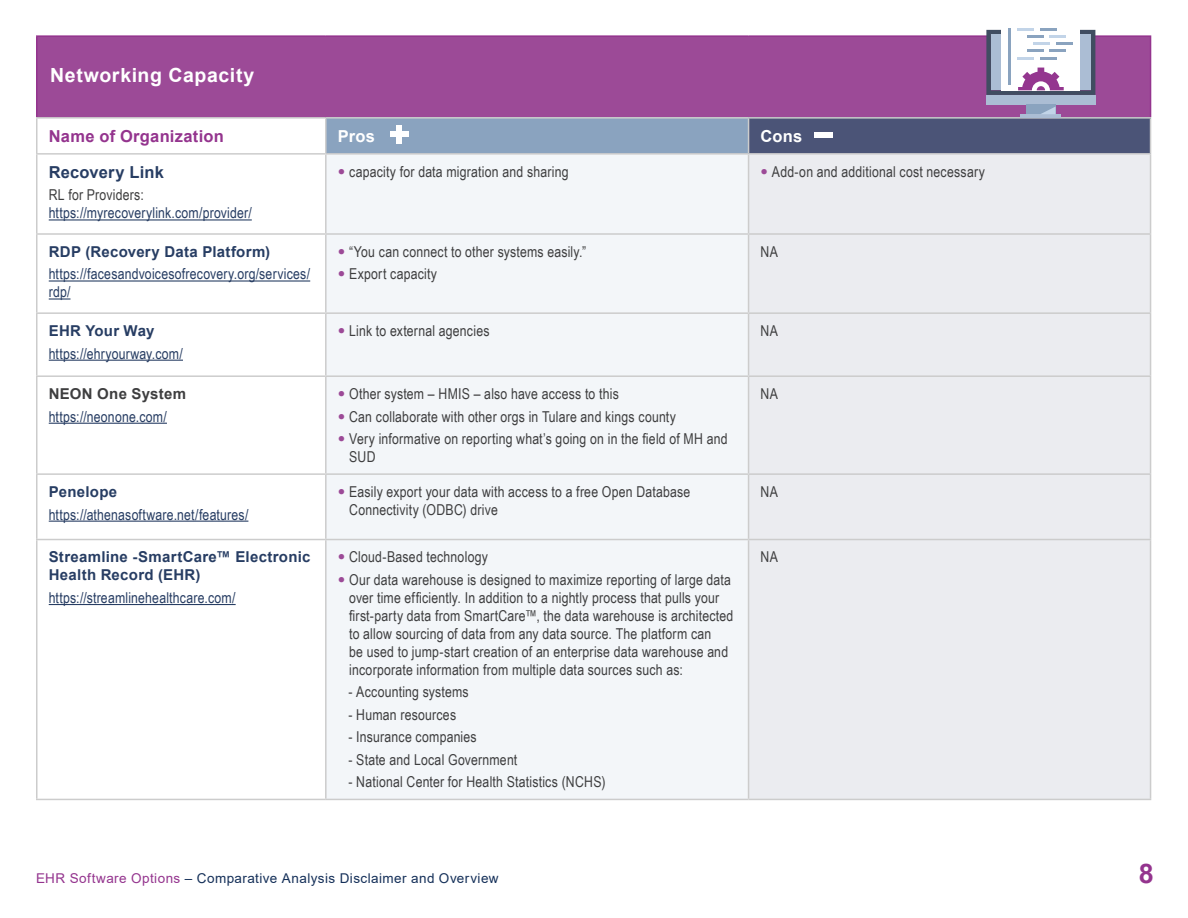
<style>
.page{position:relative;width:1188px;height:918px;background:#fff}
.page>*{position:absolute;margin:0;border:0;box-sizing:border-box;transform-origin:0 0}
.t1{font:700 27px "Arial";color:#94348e}
.t2{font:700 19.5px "Arial";letter-spacing:.03em;color:#fff}
.Body_Copy{font:700 16.5px "Arial";letter-spacing:.015em;color:#94348e}
.Body_Copy-2{font:700 16.5px "Arial";letter-spacing:.01em;color:#273d63}
.Body_Copy-3{font:700 16.5px "Arial";letter-spacing:.01em;color:#fff}
.Body_Copy-4{font:15px/18px "Arial Narrow";letter-spacing:.015em;color:#3e3e3f}
.Body_Copy-5{font:15px/18px "Arial Narrow";letter-spacing:.015em;color:#273d63}
.Body_Copy-6{font:700 15px/18px "Arial";letter-spacing:.02em;color:#273d63}
.Body_Copy-7{font:700 15px "Arial";letter-spacing:.02em;color:#3e3e3f}
.t3{font:13.5px "Arial";letter-spacing:.035em;color:#153059}
.s1{color:#3e3e3f}
.s2{font-family:"Helvetica Neue LT Com";font-weight:500;font-stretch:condensed;color:#9c4a97}
.s3{color:#94348e}
</style>
<div class="page">
<div style="left:37px;top:36px;width:1114px;height:82px;background:#9c4a97"></div>
<div style="left:326px;top:118px;width:423px;height:36px;background:#8aa3bf"></div>
<div style="left:749px;top:118px;width:402px;height:36px;background:#4b5477"></div>
<div style="left:327px;top:155px;width:421px;height:644px;background:#f3f6f9"></div>
<div style="left:749px;top:155px;width:401px;height:644px;background:#ebecf0"></div>
<hr style="left:36px;top:35px;width:290px;height:2px;background:#94348e">
<hr style="left:36px;top:37px;width:2px;height:80px;background:#94348e">
<hr style="left:326px;top:35px;width:423px;height:2px;background:#94348e">
<hr style="left:749px;top:35px;width:402px;height:2px;background:#94348e">
<hr style="left:1150px;top:37px;width:1px;height:80px;background:#94348e">
<hr style="left:36px;top:117px;width:290px;height:2px;background:#ccc">
<hr style="left:36px;top:119px;width:2px;height:34px;background:#ccc">
<hr style="left:326px;top:117px;width:423px;height:2px;background:#ccc">
<hr style="left:325px;top:119px;width:2px;height:34px;background:#ccc">
<hr style="left:749px;top:117px;width:402px;height:2px;background:#ccc">
<hr style="left:748px;top:119px;width:1px;height:34px;background:#ccc">
<hr style="left:1150px;top:119px;width:1px;height:34px;background:#ccc">
<hr style="left:36px;top:153px;width:290px;height:2px;background:#ccc">
<hr style="left:36px;top:155px;width:2px;height:78px;background:#ccc">
<hr style="left:326px;top:153px;width:423px;height:2px;background:#ccc">
<hr style="left:325px;top:155px;width:2px;height:78px;background:#ccc">
<hr style="left:749px;top:153px;width:402px;height:2px;background:#ccc">
<hr style="left:748px;top:155px;width:1px;height:78px;background:#ccc">
<hr style="left:1150px;top:155px;width:1px;height:78px;background:#ccc">
<hr style="left:36px;top:233px;width:290px;height:2px;background:#ccc">
<hr style="left:36px;top:235px;width:2px;height:77px;background:#ccc">
<hr style="left:326px;top:233px;width:423px;height:2px;background:#ccc">
<hr style="left:325px;top:235px;width:2px;height:77px;background:#ccc">
<hr style="left:749px;top:233px;width:402px;height:2px;background:#ccc">
<hr style="left:748px;top:235px;width:1px;height:77px;background:#ccc">
<hr style="left:1150px;top:235px;width:1px;height:77px;background:#ccc">
<hr style="left:36px;top:312px;width:290px;height:2px;background:#ccc">
<hr style="left:36px;top:314px;width:2px;height:61px;background:#ccc">
<hr style="left:326px;top:312px;width:423px;height:2px;background:#ccc">
<hr style="left:325px;top:314px;width:2px;height:61px;background:#ccc">
<hr style="left:749px;top:312px;width:402px;height:2px;background:#ccc">
<hr style="left:748px;top:314px;width:1px;height:61px;background:#ccc">
<hr style="left:1150px;top:314px;width:1px;height:61px;background:#ccc">
<hr style="left:36px;top:375px;width:290px;height:2px;background:#ccc">
<hr style="left:36px;top:377px;width:2px;height:96px;background:#ccc">
<hr style="left:326px;top:375px;width:423px;height:2px;background:#ccc">
<hr style="left:325px;top:377px;width:2px;height:96px;background:#ccc">
<hr style="left:749px;top:375px;width:402px;height:2px;background:#ccc">
<hr style="left:748px;top:377px;width:1px;height:96px;background:#ccc">
<hr style="left:1150px;top:377px;width:1px;height:96px;background:#ccc">
<hr style="left:36px;top:473px;width:290px;height:2px;background:#ccc">
<hr style="left:36px;top:475px;width:2px;height:64px;background:#ccc">
<hr style="left:326px;top:473px;width:423px;height:2px;background:#ccc">
<hr style="left:325px;top:475px;width:2px;height:64px;background:#ccc">
<hr style="left:749px;top:473px;width:402px;height:2px;background:#ccc">
<hr style="left:748px;top:475px;width:1px;height:64px;background:#ccc">
<hr style="left:1150px;top:475px;width:1px;height:64px;background:#ccc">
<hr style="left:36px;top:539px;width:290px;height:1px;background:#ccc">
<hr style="left:36px;top:540px;width:2px;height:259px;background:#ccc">
<hr style="left:326px;top:539px;width:423px;height:1px;background:#ccc">
<hr style="left:325px;top:540px;width:2px;height:259px;background:#ccc">
<hr style="left:749px;top:539px;width:402px;height:1px;background:#ccc">
<hr style="left:748px;top:540px;width:1px;height:259px;background:#ccc">
<hr style="left:1150px;top:540px;width:1px;height:259px;background:#ccc">
<hr style="left:36px;top:799px;width:290px;height:1px;background:#ccc">
<hr style="left:326px;top:799px;width:423px;height:1px;background:#ccc">
<hr style="left:749px;top:799px;width:402px;height:1px;background:#ccc">
<hr style="left:49px;top:219px;width:203px;height:2px;background:#273d63">
<hr style="left:49px;top:280px;width:261px;height:2px;background:#273d63">
<hr style="left:49px;top:298px;width:22px;height:2px;background:#273d63">
<hr style="left:49px;top:360px;width:134px;height:1px;background:#273d63">
<hr style="left:49px;top:423px;width:118px;height:1px;background:#273d63">
<hr style="left:49px;top:521px;width:199px;height:1px;background:#273d63">
<hr style="left:49px;top:604px;width:187px;height:1px;background:#273d63">
<div style="left:397px;top:125px;width:5px;height:18px;background:#fff"></div>
<div style="left:390px;top:132px;width:18px;height:5px;background:#fff"></div>
<div style="left:814px;top:132px;width:18px;height:6px;background:#fff"></div>
<div style="left:986px;top:95px;width:109px;height:9px;background:#abbdd4"></div>
<hr style="left:1021px;top:114px;width:40px;height:4px;background:#abbdd4">
<div style="left:1026px;top:104px;width:30px;height:10px;background:#8aa3bf"></div>
<svg style="left:1041px;top:107px;width:15px;height:7px"></svg>
<svg style="left:986px;top:28px;width:109px;height:67px;background:#c3c2d3"></svg>
<h1 class="t2" style="left:50px;top:61px;width:206px">Networking Capacity</h1>
<p class="Body_Copy" style="left:49px;top:124px;width:177px">Name of Organization</p>
<p class="Body_Copy-3" style="left:338px;top:124px;width:39px">Pros</p>
<p class="Body_Copy-3" style="left:761px;top:124px;width:43px">Cons</p>
<p class="Body_Copy-2" style="left:49px;top:160px;width:117px">Recovery Link</p>
<p class="Body_Copy-5" style="left:49px;top:186px;width:205px"><span class="s1">RL for Providers: </span>https://myrecoverylink.com/provider/</p>
<p class="Body_Copy-4" style="left:338px;top:162px;width:232px"><span class="s2">•</span> capacity for data migration and sharing</p>
<p class="Body_Copy-4" style="left:761px;top:162px;width:226px"><span class="s2">•</span> Add-on and additional cost necessary</p>
<p class="Body_Copy-6" style="left:49px;top:243px;width:223px">RDP (Recovery Data Platform)</p>
<p class="Body_Copy-5" style="left:49px;top:265px;width:263px">https://facesandvoicesofrecovery.org/services/ rdp/</p>
<p class="Body_Copy-4" style="left:338px;top:242px;width:250px"><span class="s2">•</span> “You can connect to other systems easily.”</p>
<p class="Body_Copy-4" style="left:338px;top:265px;width:101px"><span class="s2">•</span> Export capacity</p>
<p class="Body_Copy-4" style="left:761px;top:242px;width:19px">NA</p>
<p class="Body_Copy-6" style="left:49px;top:322px;width:107px">EHR Your Way</p>
<p class="Body_Copy-5" style="left:49px;top:344px;width:136px">https://ehryourway.com/</p>
<p class="Body_Copy-4" style="left:338px;top:321px;width:153px"><span class="s2">•</span> Link to external agencies</p>
<p class="Body_Copy-4" style="left:761px;top:321px;width:19px">NA</p>
<p class="Body_Copy-7" style="left:49px;top:383px;width:139px">NEON One System</p>
<p class="Body_Copy-5" style="left:49px;top:407px;width:120px">https://neonone.com/</p>
<p class="Body_Copy-4" style="left:338px;top:384px;width:283px"><span class="s2">•</span> Other system – HMIS – also have access to this</p>
<p class="Body_Copy-4" style="left:338px;top:407px;width:340px"><span class="s2">•</span> Can collaborate with other orgs in Tulare and kings county</p>
<p class="Body_Copy-4" style="left:349px;top:429px;width:380px;text-indent:-11px"><span class="s2">•</span> Very informative on reporting what’s going on in the field of MH and<br>SUD</p>
<p class="Body_Copy-4" style="left:761px;top:384px;width:19px">NA</p>
<p class="Body_Copy-6" style="left:49px;top:483px;width:70px">Penelope</p>
<p class="Body_Copy-5" style="left:49px;top:505px;width:201px">https://athenasoftware.net/features/</p>
<p class="Body_Copy-4" style="left:349px;top:482px;width:343px;text-indent:-11px"><span class="s2">•</span> Easily export your data with access to a free Open Database<br>Connectivity (ODBC) drive</p>
<p class="Body_Copy-4" style="left:761px;top:482px;width:19px">NA</p>
<p class="Body_Copy-6" style="left:49px;top:548px;width:263px">Streamline -SmartCare™ Electronic<br>Health Record (EHR)</p>
<p class="Body_Copy-5" style="left:49px;top:588px;width:188px">https://streamlinehealthcare.com/</p>
<p class="Body_Copy-4" style="left:338px;top:548px;width:152px"><span class="s2">•</span> Cloud-Based technology</p>
<p class="Body_Copy-4" style="left:349px;top:570px;width:386px;text-indent:-11px"><span class="s2">•</span> Our data warehouse is designed to maximize reporting of large data over time efficiently. In addition to a nightly process that pulls your first-party data from SmartCare™, the data warehouse is architected to allow sourcing of data from any data source. The platform can<br>be used to jump-start creation of an enterprise data warehouse and incorporate information from multiple data sources such as:</p>
<p class="Body_Copy-4" style="left:349px;top:683px;width:122px">- Accounting systems</p>
<p class="Body_Copy-4" style="left:349px;top:705px;width:109px">- Human resources</p>
<p class="Body_Copy-4" style="left:349px;top:728px;width:130px">- Insurance companies</p>
<p class="Body_Copy-4" style="left:349px;top:750px;width:170px">- State and Local Government</p>
<p class="Body_Copy-4" style="left:349px;top:773px;width:259px">- National Center for Health Statistics (NCHS)</p>
<p class="Body_Copy-4" style="left:761px;top:548px;width:19px">NA</p>
<p class="t3" style="left:36px;top:869px;width:464px"><span class="s3">EHR Software Options</span> – Comparative Analysis Disclaimer and Overview</p>
<h1 class="t1" style="left:1139px;top:855px;width:17px">8</h1>
</div>
